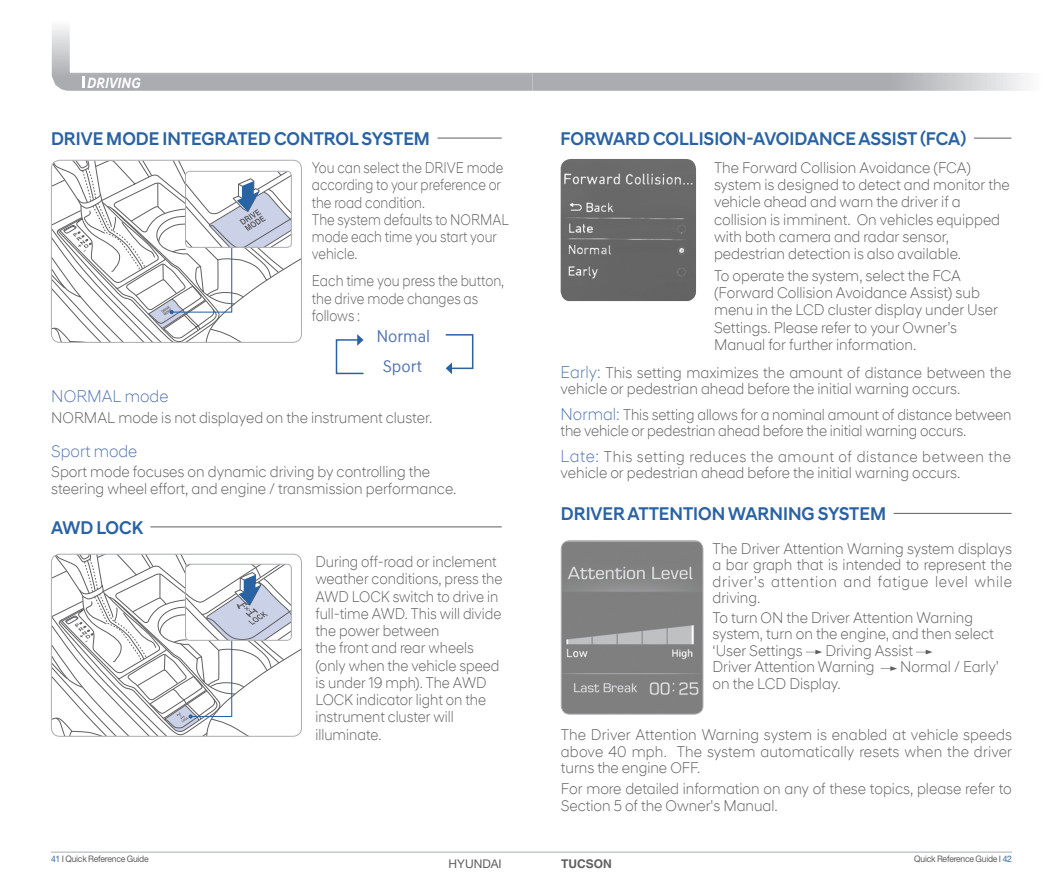
<style>
.page{position:relative;width:1063px;height:893px;background:#fff}
.page>*{position:absolute;margin:0;border:0;box-sizing:border-box;transform-origin:0 0}
.Section_Title{font:500 18.75px "Hyundai Sans Head";color:#2a63a3;scale:.95 1}
.t1{font:300 17.25px "Hyundai Sans Head Office";color:#5677b0;scale:.95 1}
.t2{font:17.25px "Hyundai Sans Text Office";color:#5677b0;scale:.95 1}
.ƒ_º___ªøÎ{font:300 15.75px/17.2px "Hyundai Sans Head Office";color:#5f5f62;scale:.95 1}
.ƒ_º___ªøÎ-2{font:300 15.75px/17.2px "Hyundai Sans Head Office";color:#5f5f62;scale:.92 1}
.캡션_내용{font:300 15.75px/16.5px "Hyundai Sans Head Office";color:#5f5f62;scale:.95 1}
.ƒ_º___ªøÎ-3{font:300 15.75px/17.2px "Hyundai Sans Head Office";color:#5f5f62;scale:.87 1}
.캡션_내용-2{font:300 15.75px/16.5px "Hyundai Sans Head Office";color:#5f5f62;scale:.93 1}
.ƒ_º___ªøÎ-4{font:300 15.75px/17.2px "Hyundai Sans Head Office";color:#5f5f62;scale:.88 1}
.t3{font:italic 700 15px "Hyundai Sans Text Office";color:#fff;scale:.9 1}
.t4{font:12px "Helvetica Neue LT Std";color:#5f5f62}
.t5{font:700 12px "Helvetica LT Std";color:#5f5f62}
.t6{font:9px "Helvetica Neue LT Std";letter-spacing:-.025em;color:#5f5f62;scale:.95 1}
.s1{font-size:17.25px;color:#5677b0}
.s2{color:#2a63a3}
</style>
<div class="page">
<svg style="left:51px;top:26px;width:462px;height:65px"></svg>
<svg style="left:513px;top:72px;width:514px;height:19px;background:#b8b9bc"></svg>
<svg style="left:82px;top:76px;width:3px;height:12px"></svg>
<hr style="left:51px;top:852px;width:961px;height:1px;background:#abacb0">
<hr style="left:51px;top:138px;width:451px;height:1px;background:#5f5f62">
<div style="left:51px;top:136px;width:386px;height:5px;background:#fff"></div>
<svg style="left:51px;top:160px;width:251px;height:182px"></svg>
<div style="left:185px;top:171px;width:107px;height:77px;border:1px solid #abacb0;border-radius:4px"></div>
<hr style="left:51px;top:527px;width:451px;height:1px;background:#5f5f62">
<hr style="left:51px;top:525px;width:99px;height:4px;background:#fff">
<svg style="left:51px;top:554px;width:251px;height:182px"></svg>
<div style="left:185px;top:564px;width:107px;height:76px;border:1px solid #abacb0;border-radius:4px"></div>
<svg style="left:445px;top:334px;width:29px;height:40px"></svg>
<svg style="left:335px;top:334px;width:29px;height:41px"></svg>
<svg style="left:806px;top:650px;width:16px;height:4px"></svg>
<svg style="left:916px;top:650px;width:17px;height:4px"></svg>
<svg style="left:881px;top:666px;width:16px;height:5px"></svg>
<img style="left:561px;top:541px;width:142px;height:173px">
<div style="left:561px;top:540px;width:142px;height:174px;border:1px solid #abacb0;border-radius:9px"></div>
<hr style="left:561px;top:513px;width:451px;height:1px;background:#5f5f62">
<div style="left:561px;top:511px;width:333px;height:5px;background:#fff"></div>
<hr style="left:561px;top:138px;width:450px;height:1px;background:#5f5f62">
<div style="left:561px;top:136px;width:413px;height:5px;background:#fff"></div>
<img style="left:561px;top:159px;width:135px;height:142px">
<p class="t3" style="left:87px;top:73px;width:61px">DRIVING</p>
<p class="Section_Title" style="left:51px;top:127px;width:400px">DRIVE MODE INTEGRATED CONTROL SYSTEM</p>
<p class="ƒ_º___ªøÎ-3" style="left:312px;top:159px;width:222px">You can select the DRIVE mode according to your preference or the road condition.</p>
<p class="ƒ_º___ªøÎ-3" style="left:312px;top:211px;width:228px">The system defaults to NORMAL mode each time you start your vehicle.</p>
<p class="ƒ_º___ªøÎ-4" style="left:312px;top:272px;width:220px">Each time you press the button, the drive mode changes as follows :</p>
<p class="t2" style="left:376px;top:326px;width:58px">Normal</p>
<p class="t2" style="left:383px;top:356px;width:43px">Sport</p>
<p class="t1" style="left:51px;top:386px;width:125px">NORMAL mode</p>
<p class="ƒ_º___ªøÎ" style="left:51px;top:409px;width:403px">NORMAL mode is not displayed on the instrument cluster.</p>
<p class="t1" style="left:51px;top:441px;width:92px">Sport mode</p>
<p class="ƒ_º___ªøÎ" style="left:51px;top:463px;width:428px">Sport mode focuses on dynamic driving by controlling the steering wheel effort, and engine / transmission performance.</p>
<p class="Section_Title" style="left:51px;top:516px;width:99px">AWD LOCK</p>
<p class="ƒ_º___ªøÎ-2" style="left:315px;top:553px;width:205px">During off-road or inclement weather conditions, press the<br>AWD LOCK switch to drive in full-time AWD. This will divide the power between</p>
<p class="ƒ_º___ªøÎ-2" style="left:315px;top:639px;width:202px">the front and rear wheels (only when the vehicle speed is under 19 mph). The AWD<br>LOCK indicator light on the instrument cluster will illuminate.</p>
<p class="Section_Title" style="left:561px;top:127px;width:429px">FORWARD COLLISION-AVOIDANCE ASSIST (FCA)</p>
<p class="ƒ_º___ªøÎ" style="left:714px;top:159px;width:313px">The Forward Collision Avoidance (FCA) system is designed to detect and monitor the vehicle ahead and warn the driver if a collision is imminent. On vehicles equipped with both camera and radar sensor, pedestrian detection is also available.</p>
<p class="ƒ_º___ªøÎ" style="left:714px;top:267px;width:300px">To operate the system, select the FCA (Forward Collision Avoidance Assist) sub menu in the LCD cluster display under User Settings. Please refer to your Owner’s Manual for further information.</p>
<p class="캡션_내용" style="left:561px;top:364px;width:476px"><span class="s1">Early:</span> This setting maximizes the amount of distance between the vehicle or pedestrian ahead before the initial warning occurs.</p>
<p class="캡션_내용-2" style="left:561px;top:406px;width:486px"><span class="s1">Normal:</span> This setting allows for a nominal amount of distance between the vehicle or pedestrian ahead before the initial warning occurs.</p>
<p class="캡션_내용" style="left:561px;top:448px;width:476px"><span class="s1">Late:</span> This setting reduces the amount of distance between the vehicle or pedestrian ahead before the initial warning occurs.</p>
<p class="Section_Title" style="left:561px;top:503px;width:344px">DRIVER ATTENTION WARNING SYSTEM</p>
<p class="ƒ_º___ªøÎ" style="left:713px;top:540px;width:317px;line-height:16.5px;text-align:justify">The Driver Attention Warning system displays a bar graph that is intended to represent the driver's attention and fatigue level while driving.</p>
<p class="ƒ_º___ªøÎ" style="left:713px;top:609px;width:276px">To turn ON the Driver Attention Warning</p>
<p class="ƒ_º___ªøÎ" style="left:713px;top:625px;width:298px">system, turn on the engine, and then select</p>
<p class="ƒ_º___ªøÎ" style="left:713px;top:642px;width:96px">‘User Settings</p>
<p class="ƒ_º___ªøÎ" style="left:825px;top:642px;width:94px">Driving Assist</p>
<p class="ƒ_º___ªøÎ" style="left:713px;top:658px;width:172px">Driver Attention Warning</p>
<p class="ƒ_º___ªøÎ" style="left:900px;top:658px;width:105px">Normal / Early’</p>
<p class="ƒ_º___ªøÎ" style="left:713px;top:675px;width:137px">on the LCD Display.</p>
<p class="ƒ_º___ªøÎ" style="left:561px;top:727px;width:477px;line-height:16.5px;text-align:justify">The Driver Attention Warning system is enabled at vehicle speeds above 40 mph. The system automatically resets when the driver turns the engine OFF.</p>
<p class="ƒ_º___ªøÎ" style="left:561px;top:780px;width:476px;line-height:16.5px">For more detailed information on any of these topics, please refer to<br>Section 5 of the Owner's Manual.</p>
<p class="t6" style="left:51px;top:853px;width:104px"><span class="s2">41</span> I Quick Reference Guide</p>
<p class="t6" style="left:914px;top:853px;width:104px">Quick Reference Guide I <span class="s2">42</span></p>
<p class="t4" style="left:449px;top:856px;width:55px">HYUNDAI</p>
<p class="t5" style="left:561px;top:856px;width:52px">TUCSON</p>
</div>
